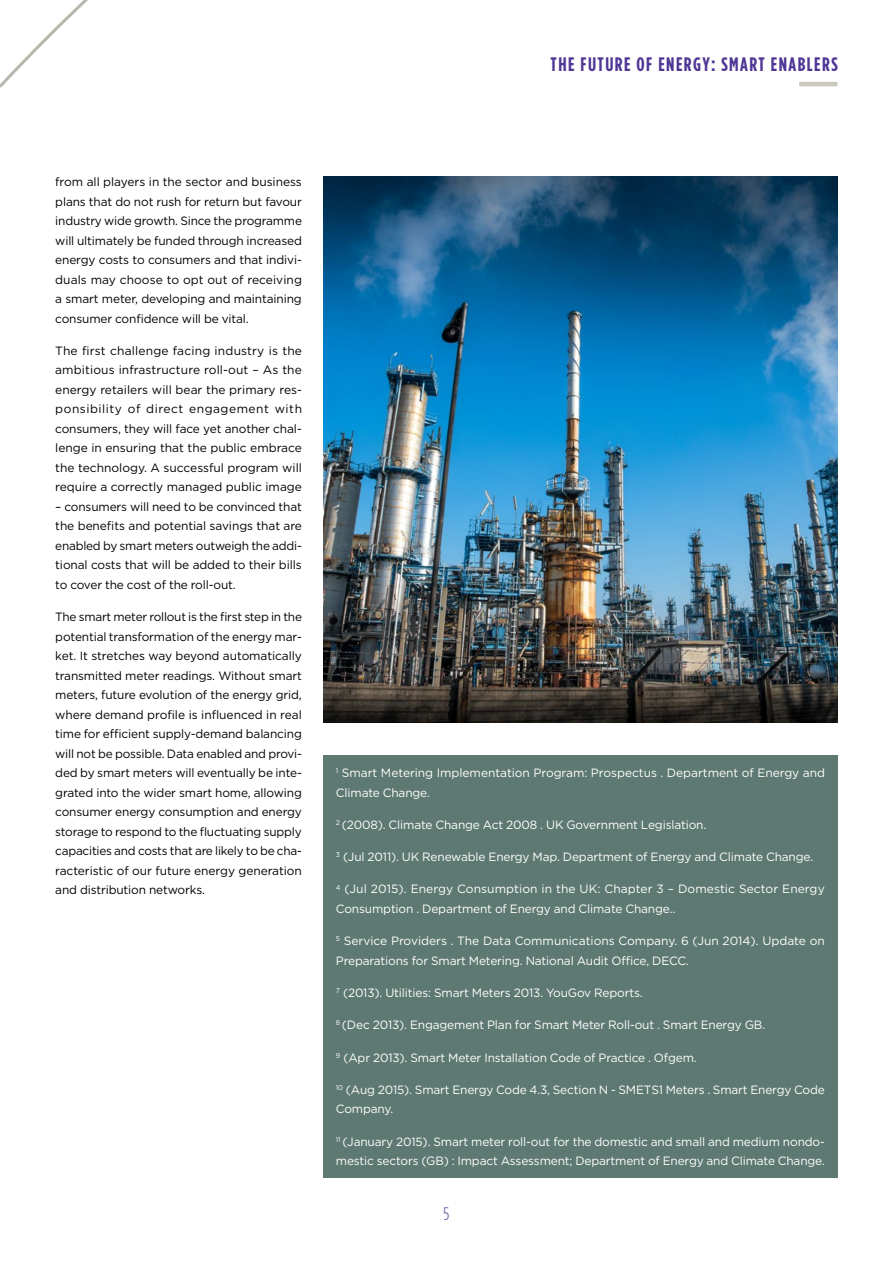
<style>
.page{position:relative;width:893px;height:1263px;background:#fff}
.page>*{position:absolute;margin:0;border:0;box-sizing:border-box;transform-origin:0 0}
.t1{font:700 19.5px "Gotham Condensed";letter-spacing:.075em;color:#503795}
.t2{font:300 18px "Gotham Condensed";color:#503795}
.t3{font:12px/19.5px "Gotham";letter-spacing:-.01em;color:#000;text-align:justify}
.t4{font:12px/19.5px "Gotham";letter-spacing:-.01em;color:#fff}
</style>
<div class="page">
<svg style="left:0;top:0;width:88px;height:88px"></svg>
<hr style="left:799px;top:82px;width:38px;height:4px;background:#cbc8c0">
<div style="left:323px;top:755px;width:515px;height:423px;background:#5d7972"></div>
<img style="left:323px;top:176px;width:515px;height:547px">
<h1 class="t1" style="left:551px;top:53px;width:289px">THE FUTURE OF ENERGY: SMART ENABLERS</h1>
<p class="t3" style="left:55px;top:172px;width:248px">from all players in the sector and business plans that do not rush for return but favour industry wide growth. Since the programme will ultimately be funded through increased energy costs to consumers and that indivi&shy;duals may choose to opt out of receiving a smart meter, developing and maintaining consumer confidence will be vital.</p>
<p class="t3" style="left:55px;top:341px;width:248px">The first challenge facing industry is the ambitious infrastructure roll-out – As the energy retailers will bear the primary res&shy;ponsibility of direct engagement with consumers, they will face yet another chal&shy;lenge in ensuring that the public embrace the technology. A successful program will require a correctly managed public image</p>
<p class="t3" style="left:55px;top:497px;width:248px">– consumers will need to be convinced that the benefits and potential savings that are enabled by smart meters outweigh the addi&shy;tional costs that will be added to their bills to cover the cost of the roll-out.</p>
<p class="t3" style="left:55px;top:607px;width:248px">The smart meter rollout is the first step in the potential transformation of the energy mar&shy;ket. It stretches way beyond automatically transmitted meter readings. Without smart meters, future evolution of the energy grid, where demand profile is influenced in real time for efficient supply-demand balancing will not be possible. Data enabled and provi&shy;ded by smart meters will eventually be inte&shy;grated into the wider smart home, allowing consumer energy consumption and energy storage to respond to the fluctuating supply capacities and costs that are likely to be cha&shy;racteristic of our future energy generation and distribution networks.</p>
<p class="t4" style="left:336px;top:763px;width:491px"><sup>1</sup> Smart Metering Implementation Program: Prospectus . Department of Energy and<br>Climate Change.</p>
<p class="t4" style="left:336px;top:815px;width:372px"><sup>2</sup> (2008). Climate Change Act 2008 . UK Government Legislation.</p>
<p class="t4" style="left:336px;top:847px;width:479px"><sup>3</sup> (Jul 2011). UK Renewable Energy Map. Department of Energy and Climate Change.</p>
<p class="t4" style="left:336px;top:879px;width:490px"><sup>4</sup> (Jul 2015). Energy Consumption in the UK: Chapter 3 – Domestic Sector Energy<br>Consumption . Department of Energy and Climate Change..</p>
<p class="t4" style="left:336px;top:931px;width:490px"><sup>5</sup> Service Providers . The Data Communications Company. 6 (Jun 2014). Update on<br>Preparations for Smart Metering. National Audit Office, DECC.</p>
<p class="t4" style="left:336px;top:983px;width:308px"><sup>7</sup> (2013). Utilities: Smart Meters 2013. YouGov Reports.</p>
<p class="t4" style="left:336px;top:1015px;width:431px"><sup>8</sup> (Dec 2013). Engagement Plan for Smart Meter Roll-out . Smart Energy GB.</p>
<p class="t4" style="left:336px;top:1047px;width:362px"><sup>9</sup> (Apr 2013). Smart Meter Installation Code of Practice . Ofgem.</p>
<p class="t4" style="left:336px;top:1079px;width:490px"><sup>10</sup> (Aug 2015). Smart Energy Code 4.3, Section N - SMETS1 Meters . Smart Energy Code<br>Company.</p>
<p class="t4" style="left:336px;top:1131px;width:491px"><sup>11</sup> (January 2015). Smart meter roll-out for the domestic and small and medium nondo&shy;mestic sectors (GB) : Impact Assessment; Department of Energy and Climate Change.</p>
<h2 class="t2" style="left:444px;top:1205px;width:7px">5</h2>
</div>
